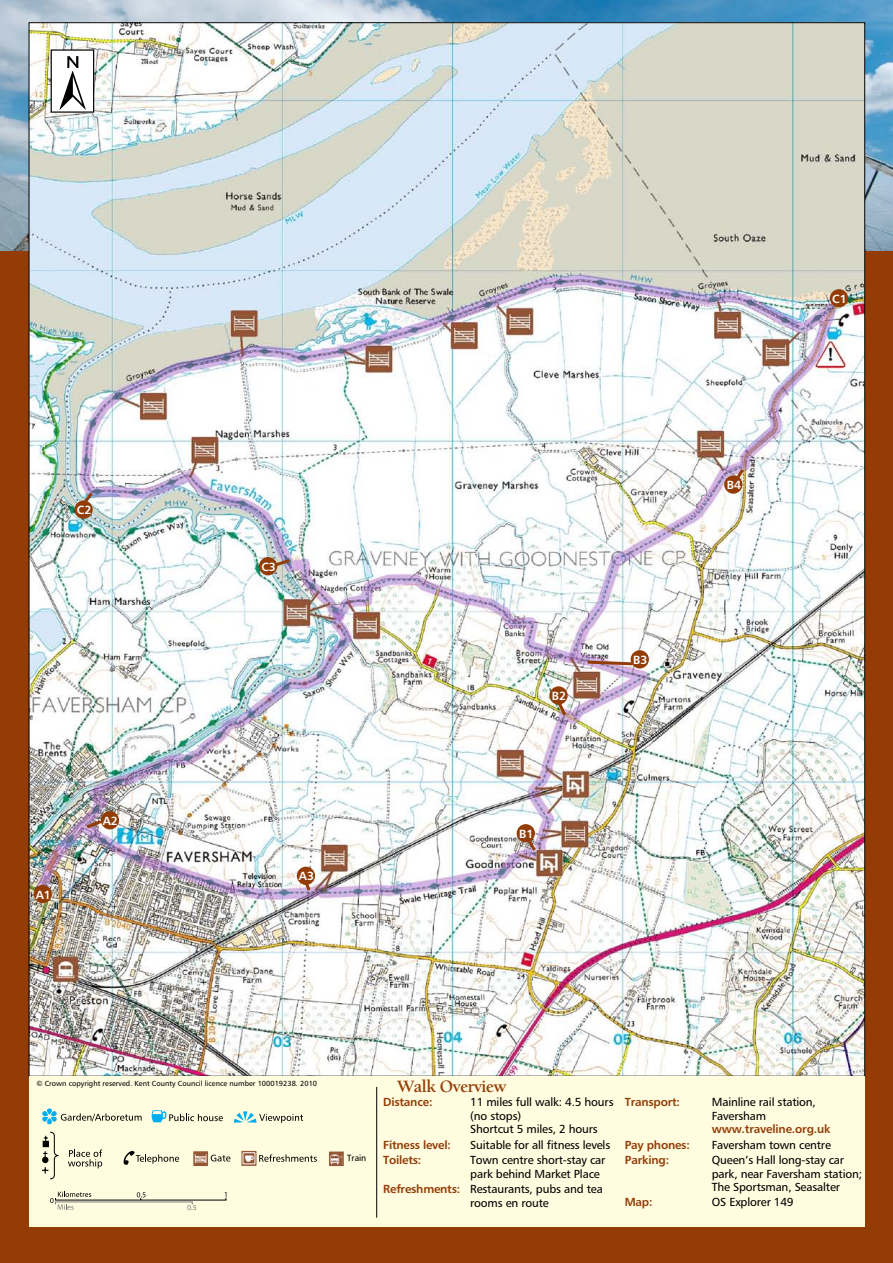
<style>
.page{position:relative;width:893px;height:1263px;background:#fff}
.page>*{position:absolute;margin:0;border:0;box-sizing:border-box;transform-origin:0 0}
.t1{font:700 17.85px "Berkeley Oldstyle IT Cby BT";letter-spacing:-.015em;color:#933c06}
.t2{font:11.85px "Humanist 777 BT Bold B";color:#fff}
.t3{font:11.7px/13.5px "Humanist 777 BT Roman B";letter-spacing:-.015em;color:#000}
.t4{font:11.7px "Humanist 777 BT Bold B";letter-spacing:-.02em;color:#933c06}
.t5{font:9px "Humanist 777 BT Roman B";color:#000;scale:.95 1}
.t6{font:7.35px "Humanist 777 BT Roman B";color:#000}
.s1{font-family:"Humanist 777 BT Bold B";color:#933c06}
</style>
<div class="page">
<div style="left:0;top:200px;width:893px;height:1063px;background:#933c06"></div>
<img style="left:0;top:0;width:893px;height:251px">
<img style="left:31px;top:24px;width:832px;height:1050px">
<div style="left:29px;top:1076px;width:835px;height:150px;background:#fffcdf"></div>
<svg style="left:152px;top:1110px;width:71px;height:12px"></svg>
<svg style="left:42px;top:1108px;width:100px;height:16px"></svg>
<svg style="left:124px;top:1151px;width:55px;height:14px"></svg>
<svg style="left:193px;top:1151px;width:15px;height:15px"></svg>
<svg style="left:195px;top:1154px;width:35px;height:9px"></svg>
<svg style="left:241px;top:1151px;width:15px;height:15px"></svg>
<div style="left:243px;top:1152px;width:12px;height:12px;border:1px solid #fff"></div>
<svg style="left:245px;top:1154px;width:72px;height:8px"></svg>
<svg style="left:42px;top:1132px;width:17px;height:47px"></svg>
<svg style="left:68px;top:1149px;width:34px;height:19px"></svg>
<svg style="left:234px;top:1111px;width:69px;height:12px"></svg>
<hr style="left:376px;top:1087px;width:1px;height:130px;background:#000">
<svg style="left:50px;top:1191px;width:41px;height:19px"></svg>
<svg style="left:187px;top:1205px;width:9px;height:5px"></svg>
<svg style="left:137px;top:1192px;width:8px;height:8px"></svg>
<div style="left:55px;top:1201px;width:138px;height:4px;border:1px solid #7c7e81"></div>
<div style="left:51px;top:50px;width:43px;height:62px;background:#fff"></div>
<div style="left:51px;top:49px;width:43px;height:64px;border:1px solid #000"></div>
<svg style="left:59px;top:56px;width:27px;height:54px"></svg>
<img style="left:329px;top:1151px;width:15px;height:15px">
<div style="left:34px;top:885px;width:18px;height:18px;background:#933c06;border-radius:50%"></div>
<div style="left:101px;top:811px;width:18px;height:18px;background:#933c06;border-radius:50%"></div>
<svg style="left:83px;top:818px;width:22px;height:13px"></svg>
<svg style="left:271px;top:557px;width:22px;height:12px"></svg>
<svg style="left:555px;top:699px;width:14px;height:20px"></svg>
<svg style="left:521px;top:830px;width:18px;height:24px"></svg>
<svg style="left:299px;top:869px;width:14px;height:25px"></svg>
<svg style="left:585px;top:659px;width:50px;height:8px"></svg>
<svg style="left:731px;top:466px;width:16px;height:20px"></svg>
<svg style="left:79px;top:489px;width:17px;height:20px"></svg>
<div style="left:259px;top:557px;width:18px;height:18px;background:#933c06;border-radius:50%"></div>
<div style="left:830px;top:289px;width:18px;height:18px;background:#933c06;border-radius:50%"></div>
<div style="left:724px;top:475px;width:18px;height:19px;background:#933c06;border-radius:50%"></div>
<div style="left:631px;top:650px;width:18px;height:18px;background:#933c06;border-radius:50%"></div>
<div style="left:549px;top:686px;width:19px;height:19px;background:#933c06;border-radius:50%"></div>
<div style="left:517px;top:824px;width:18px;height:18px;background:#933c06;border-radius:50%"></div>
<div style="left:74px;top:500px;width:19px;height:19px;background:#933c06;border-radius:50%"></div>
<div style="left:297px;top:867px;width:18px;height:18px;background:#933c06;border-radius:50%"></div>
<p class="t2" style="left:77px;top:503px;width:16px">C2</p>
<p class="t2" style="left:36px;top:887px;width:17px">A1</p>
<p class="t2" style="left:103px;top:813px;width:17px">A2</p>
<p class="t2" style="left:261px;top:559px;width:16px">C3</p>
<p class="t2" style="left:299px;top:869px;width:17px">A3</p>
<p class="t2" style="left:552px;top:688px;width:16px">B2</p>
<p class="t2" style="left:519px;top:826px;width:16px">B1</p>
<p class="t2" style="left:633px;top:652px;width:16px">B3</p>
<p class="t2" style="left:727px;top:478px;width:16px">B4</p>
<p class="t2" style="left:832px;top:291px;width:16px">C1</p>
<p class="t6" style="left:36px;top:1079px;width:282px">© Crown copyright reserved. Kent County Council licence number 100019238. 2010</p>
<h1 class="t1" style="left:398px;top:1075px;width:110px">Walk Overview</h1>
<p class="t4" style="left:383px;top:1094px;width:51px">Distance:</p>
<p class="t3" style="left:470px;top:1095px;width:145px">11 miles full walk: 4.5 hours (no stops)<br>Shortcut 5 miles, 2 hours</p>
<p class="t4" style="left:383px;top:1137px;width:69px">Fitness level:</p>
<p class="t3" style="left:470px;top:1137px;width:142px">Suitable for all fitness levels</p>
<p class="t4" style="left:383px;top:1153px;width:40px">Toilets:</p>
<p class="t3" style="left:470px;top:1153px;width:137px">Town centre short-stay car park behind Market Place</p>
<p class="t3" style="left:470px;top:1182px;width:134px;text-indent:-87px"><span class="s1">Refreshments:</span> Restaurants, pubs and tea rooms en route</p>
<p class="t5" style="left:347px;top:1153px;width:22px">Train</p>
<p class="t4" style="left:625px;top:1094px;width:57px">Transport:</p>
<p class="t3" style="left:712px;top:1095px;width:106px">Mainline rail station,<br>Faversham</p>
<p class="t4" style="left:712px;top:1121px;width:120px">www.traveline.org.uk</p>
<p class="t4" style="left:625px;top:1137px;width:67px">Pay phones:</p>
<p class="t3" style="left:712px;top:1137px;width:121px">Faversham town centre</p>
<p class="t4" style="left:625px;top:1153px;width:46px">Parking:</p>
<p class="t3" style="left:712px;top:1153px;width:152px">Queen’s Hall long-stay car park, near Faversham station;<br>The Sportsman, Seasalter</p>
<p class="t4" style="left:625px;top:1195px;width:29px">Map:</p>
<p class="t3" style="left:712px;top:1195px;width:83px">OS Explorer 149</p>
</div>
